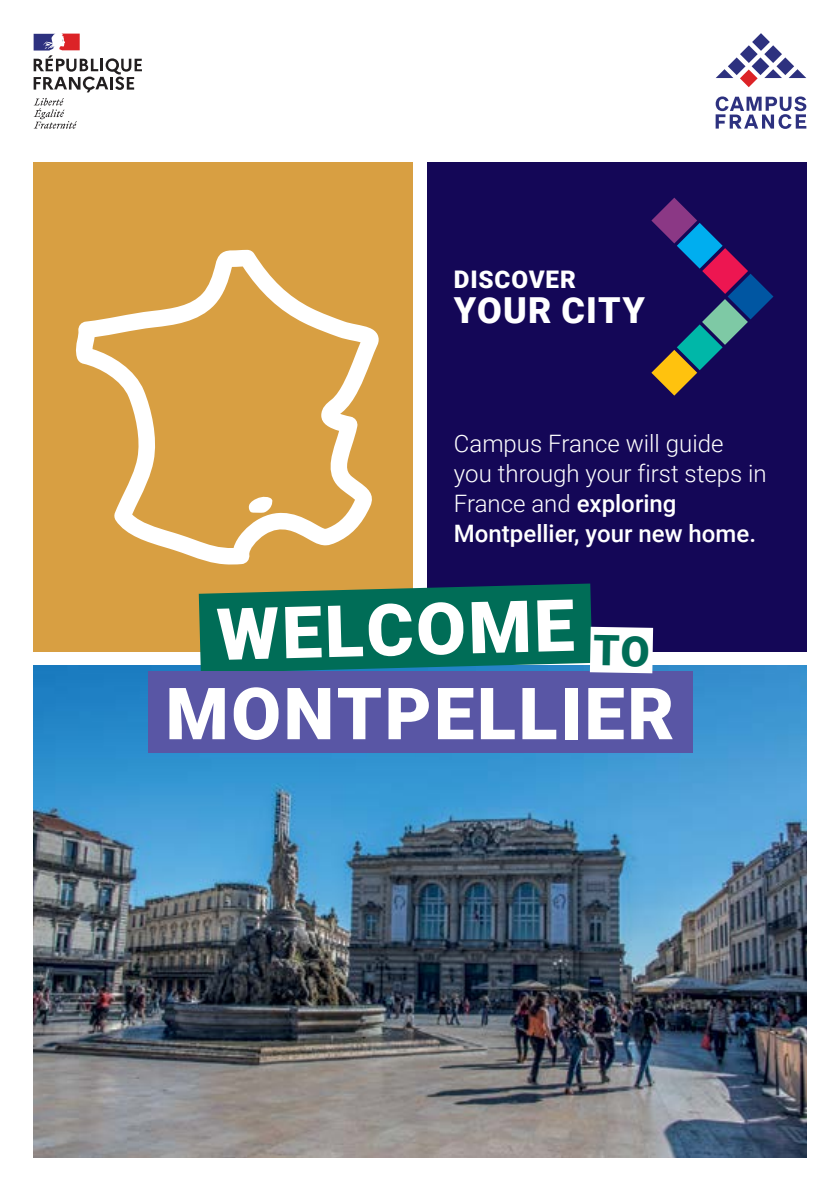
<style>
.page{position:relative;width:840px;height:1191px;background:#fff}
.page>*{position:absolute;margin:0;border:0;box-sizing:border-box;transform-origin:0 0}
.t1{font:900 72px "Roboto";letter-spacing:.035em;color:#fff}
.t2{font:900 35.8px "Roboto";letter-spacing:.035em;color:#fff}
.t3{font:900 24.2px "Roboto";letter-spacing:.035em;color:#fff}
.t4{font:300 24px/30px "Roboto";color:#fff}
.s1{font-weight:500}
</style>
<div class="page">
<svg style="left:716px;top:33px;width:89px;height:54px"></svg>
<svg style="left:715px;top:96px;width:90px;height:33px"></svg>
<svg style="left:34px;top:98px;width:43px;height:31px"></svg>
<svg style="left:34px;top:34px;width:108px;height:58px"></svg>
<div style="left:33px;top:162px;width:379px;height:489px;background:#d89f42"></div>
<div style="left:427px;top:162px;width:379px;height:489px;background:#140757"></div>
<svg style="left:651px;top:198px;width:122px;height:197px"></svg>
<img style="left:33px;top:665px;width:773px;height:492px">
<svg style="left:76px;top:250px;width:303px;height:314px"></svg>
<svg style="left:248px;top:495px;width:26px;height:18px"></svg>
<div style="left:147px;top:671px;width:545px;height:82px;background:#5956a5"></div>
<svg style="left:199px;top:583px;width:453px;height:90px"></svg>
<p class="t3" style="left:453px;top:263px;width:123px">DISCOVER</p>
<h2 class="t2" style="left:453px;top:285px;width:192px">YOUR CITY</h2>
<p class="t4" style="left:453px;top:427px;width:314px">Campus France will guide you through your first steps in<br>France and <span class="s1">exploring<br>Montpellier, your new home.</span></p>
<h1 class="t1" style="left:215px;top:585px;width:359px;rotate:-2deg">WELCOME</h1>
<h1 class="t1" style="left:165px;top:663px;width:510px">MONTPELLIER</h1>
</div>
